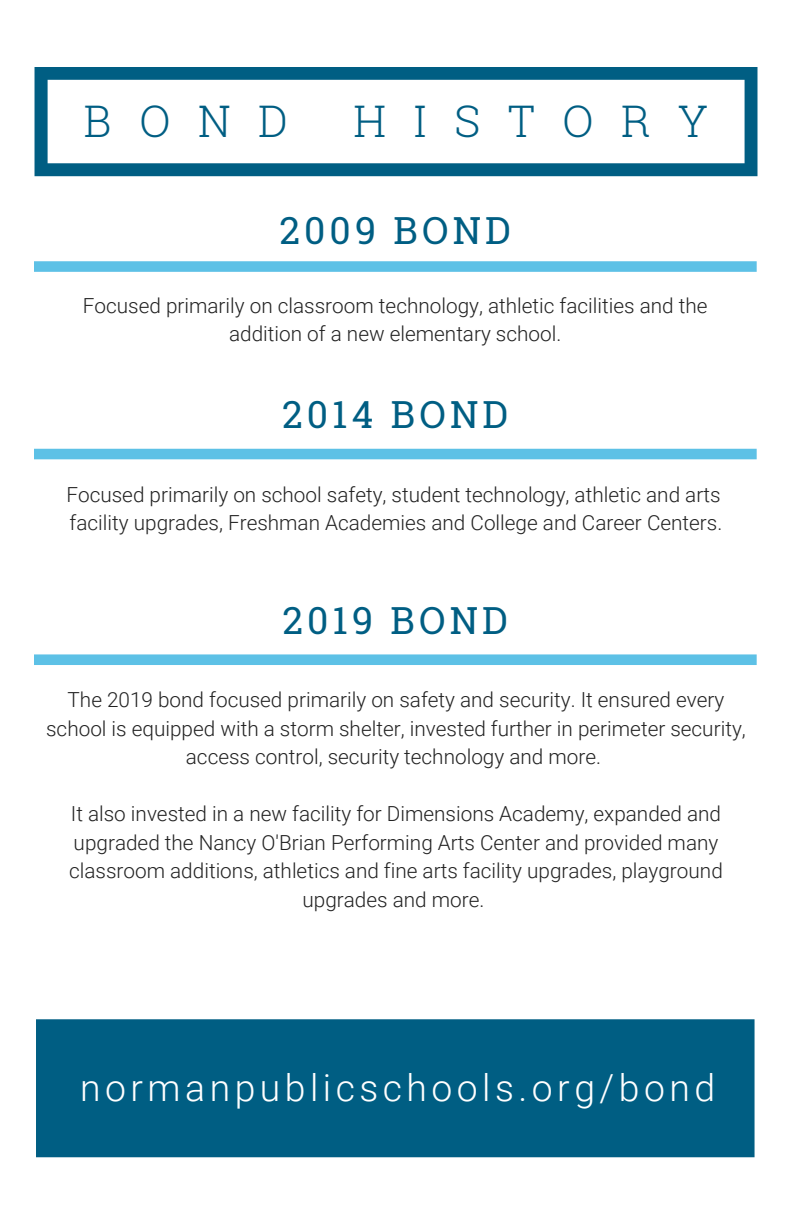
<style>
.page{position:relative;width:792px;height:1224px;background:#fff}
.page>*{position:absolute;margin:0;border:0;box-sizing:border-box;transform-origin:0 0}
.t1{font:300 43.6px "Roboto Slab";letter-spacing:.63em;color:#005e83}
.t2{font:300 37.4px "Roboto";letter-spacing:.12em;color:#fff}
.t3{font:37.4px "Roboto Slab";letter-spacing:.11em;color:#005e83}
.t4{font:300 20.8px/28.4px "Roboto";color:#222;text-align:center}
</style>
<div class="page">
<svg style="left:34px;top:261px;width:723px;height:11px;background:#63c3e6"></svg>
<div style="left:34px;top:449px;width:723px;height:10px;background:#5dc1e6"></div>
<div style="left:36px;top:1019px;width:719px;height:138px;background:#005e83"></div>
<div style="left:45px;top:1030px;width:697px;height:117px;background:#005e83"></div>
<svg style="left:35px;top:67px;width:723px;height:109px"></svg>
<svg style="left:34px;top:654px;width:723px;height:11px;background:#63c3e7"></svg>
<h1 class="t1" style="left:84px;top:92px;width:206px">BOND</h1>
<h1 class="t1" style="left:354px;top:92px;width:356px">HISTORY</h1>
<h2 class="t3" style="left:280px;top:204px;width:233px">2009 BOND</h2>
<p class="t4" style="left:83px;top:291px;width:626px">Focused primarily on classroom technology, athletic facilities and the addition of a new elementary school.</p>
<h2 class="t3" style="left:282px;top:389px;width:228px">2014 BOND</h2>
<p class="t4" style="left:66px;top:480px;width:657px;text-align:left">Focused primarily on school safety, student technology, athletic and arts facility upgrades, Freshman Academies and College and Career Centers.</p>
<h2 class="t3" style="left:282px;top:595px;width:227px">2019 BOND</h2>
<p class="t4" style="left:46px;top:686px;width:701px">The 2019 bond focused primarily on safety and security. It ensured every school is equipped with a storm shelter, invested further in perimeter security, access control, security technology and more.</p>
<p class="t4" style="left:69px;top:800px;width:655px">It also invested in a new facility for Dimensions Academy, expanded and upgraded the Nancy O'Brian Performing Arts Center and provided many classroom additions, athletics and fine arts facility upgrades, playground upgrades and more.</p>
<h2 class="t2" style="left:80px;top:1066px;width:636px">normanpublicschools.org/bond</h2>
</div>
